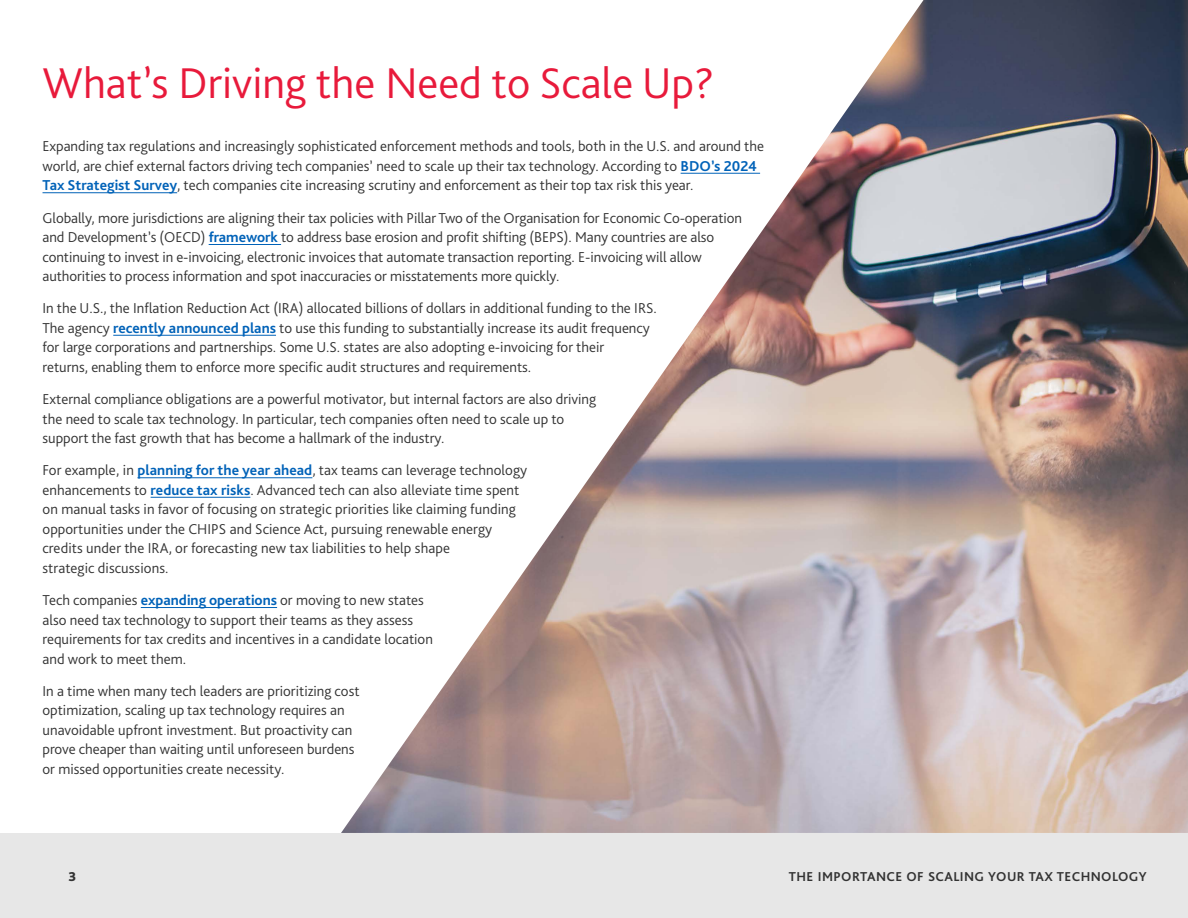
<style>
.page{position:relative;width:1188px;height:918px;background:#fff}
.page>*{position:absolute;margin:0;border:0;box-sizing:border-box;transform-origin:0 0}
.t1{font:300 45px "Bliss Pro";color:#e81a3b}
.t2{font:300 15px/19.5px "Bliss Pro";color:#333}
.t3{font:700 13.5px "Bliss Pro";letter-spacing:.03em;color:#333}
.t4{font:800 13.5px "Bliss Pro";color:#333}
.s1{font-weight:700;color:#0062b8}
</style>
<div class="page">
<hr style="left:43px;top:192px;width:134px;height:1px;background:#0062b8">
<hr style="left:209px;top:244px;width:72px;height:1px;background:#0062b8">
<hr style="left:113px;top:335px;width:163px;height:1px;background:#0062b8">
<hr style="left:137px;top:477px;width:175px;height:1px;background:#0062b8">
<hr style="left:151px;top:497px;width:99px;height:1px;background:#0062b8">
<hr style="left:141px;top:607px;width:136px;height:1px;background:#0062b8">
<img style="left:341px;top:0;width:847px;height:833px">
<div style="left:0;top:833px;width:1188px;height:85px;background:#e7e7e7"></div>
<h1 class="t1" style="left:43px;top:55px;width:673px">What’s Driving the Need to Scale Up?</h1>
<p class="t2" style="left:43px;top:136px;width:723px">Expanding tax regulations and increasingly sophisticated enforcement methods and tools, both in the U.S. and around the world, are chief external factors driving tech companies’ need to scale up their tax technology. According to <span class="s1">BDO’s 2024<br>Tax Strategist Survey</span>, tech companies cite increasing scrutiny and enforcement as their top tax risk this year.</p>
<p class="t2" style="left:43px;top:208px;width:701px">Globally, more jurisdictions are aligning their tax policies with Pillar Two of the Organisation for Economic Co-operation and Development’s (OECD) <span class="s1">framework</span> to address base erosion and profit shifting (BEPS). Many countries are also continuing to invest in e-invoicing, electronic invoices that automate transaction reporting. E-invoicing will allow authorities to process information and spot inaccuracies or misstatements more quickly.</p>
<p class="t2" style="left:43px;top:298px;width:616px">In the U.S., the Inflation Reduction Act (IRA) allocated billions of dollars in additional funding to the IRS.<br>The agency <span class="s1">recently announced plans</span> to use this funding to substantially increase its audit frequency for large corporations and partnerships. Some U.S. states are also adopting e-invoicing for their<br>returns, enabling them to enforce more specific audit structures and requirements.</p>
<p class="t2" style="left:43px;top:389px;width:555px">External compliance obligations are a powerful motivator, but internal factors are also driving the need to scale tax technology. In particular, tech companies often need to scale up to support the fast growth that has become a hallmark of the industry.</p>
<p class="t2" style="left:43px;top:460px;width:486px">For example, in <span class="s1">planning for the year ahead</span>, tax teams can leverage technology enhancements to <span class="s1">reduce tax risks</span>. Advanced tech can also alleviate time spent on manual tasks in favor of focusing on strategic priorities like claiming funding opportunities under the CHIPS and Science Act, pursuing renewable energy credits under the IRA, or forecasting new tax liabilities to help shape<br>strategic discussions.</p>
<p class="t2" style="left:43px;top:590px;width:392px">Tech companies <span class="s1">expanding operations</span> or moving to new states also need tax technology to support their teams as they assess requirements for tax credits and incentives in a candidate location and work to meet them.</p>
<p class="t2" style="left:43px;top:681px;width:319px">In a time when many tech leaders are prioritizing cost optimization, scaling up tax technology requires an unavoidable upfront investment. But proactivity can prove cheaper than waiting until unforeseen burdens or missed opportunities create necessity.</p>
<p class="t4" style="left:68px;top:868px;width:9px">3</p>
<p class="t3" style="left:789px;top:868px;width:359px">THE IMPORTANCE OF SCALING YOUR TAX TECHNOLOGY</p>
</div>
